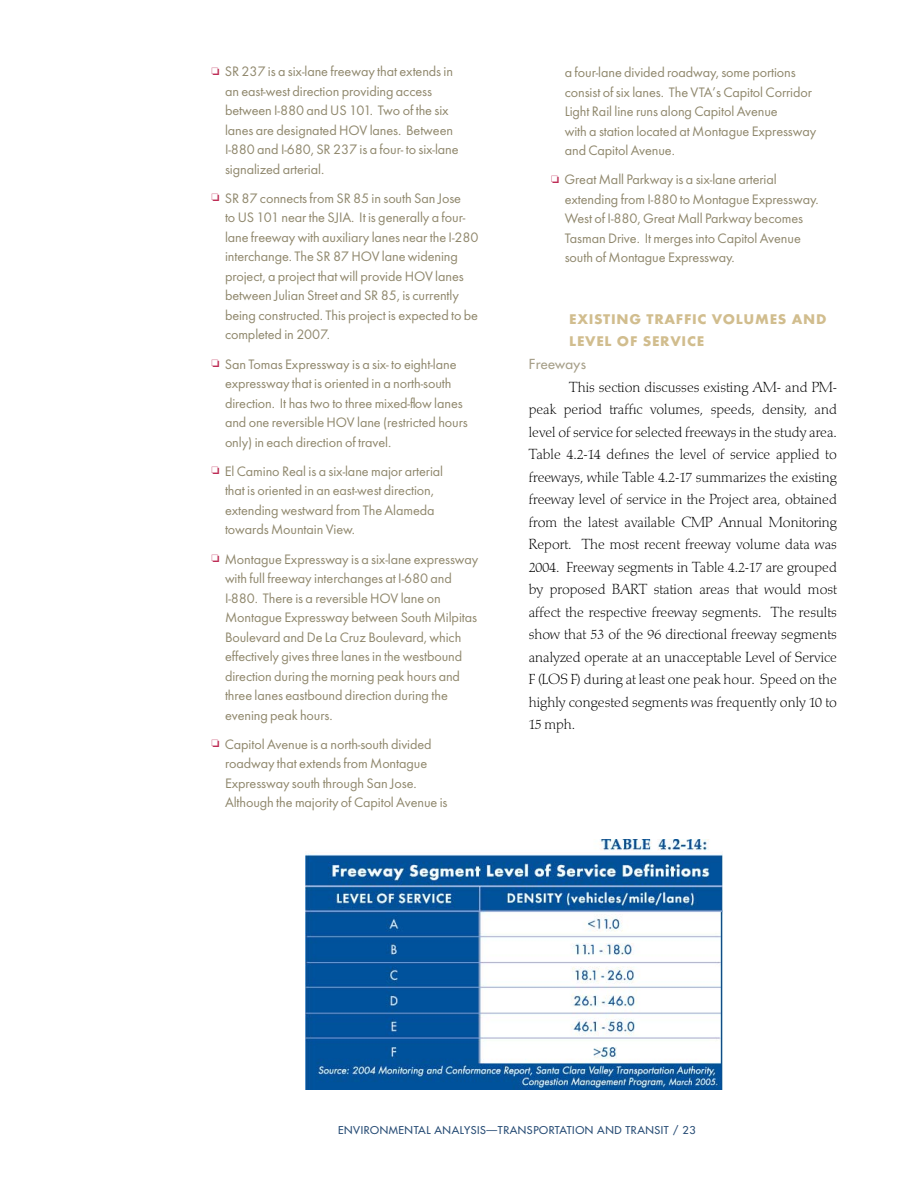
<style>
.page{position:relative;width:918px;height:1188px;background:#fff}
.page>*{position:absolute;margin:0;border:0;box-sizing:border-box;transform-origin:0 0}
.t1{font:15.15px/22.5px "Palatino Lgt H";color:#000;text-align:justify}
.t2{font:14.7px/22.5px "Futura Bld";letter-spacing:.05em;color:#d1bd8e}
.t3{font:14.25px/19.5px "Futura";letter-spacing:-.005em;color:#8f876c}
.t4{font:13.5px "Futura";letter-spacing:.025em;color:#a7a08a}
.t5{font:10.5px "Futura";letter-spacing:.05em;color:#264b74}
.s1{color:#be2d56}
</style>
<div class="page">
<img style="left:306px;top:839px;width:417px;height:250px">
<p class="t3" style="left:225px;top:63px;width:235px;text-indent:-14px"><span class="s1">□</span> SR 237 is a six-lane freeway that extends in an east-west direction providing access between I-880 and US 101. Two of the six lanes are designated HOV lanes. Between I-880 and I-680, SR 237 is a four- to six-lane signalized arterial.</p>
<p class="t3" style="left:225px;top:190px;width:255px;text-indent:-14px"><span class="s1">□</span> SR 87 connects from SR 85 in south San Jose<br>to US 101 near the SJIA. It is generally a four&shy;lane freeway with auxiliary lanes near the I-280 interchange. The SR 87 HOV lane widening project, a project that will provide HOV lanes between Julian Street and SR 85, is currently being constructed. This project is expected to be completed in 2007.</p>
<p class="t3" style="left:225px;top:355px;width:244px;text-indent:-14px"><span class="s1">□</span> San Tomas Expressway is a six- to eight-lane expressway that is oriented in a north-south direction. It has two to three mixed-flow lanes and one reversible HOV lane (restricted hours only) in each direction of travel.</p>
<p class="t3" style="left:225px;top:463px;width:220px;text-indent:-14px"><span class="s1">□</span> El Camino Real is a six-lane major arterial that is oriented in an east-west direction, extending westward from The Alameda towards Mountain View.</p>
<p class="t3" style="left:225px;top:550px;width:255px;text-indent:-14px"><span class="s1">□</span> Montague Expressway is a six-lane expressway with full freeway interchanges at I-680 and I-880. There is a reversible HOV lane on Montague Expressway between South Milpitas Boulevard and De La Cruz Boulevard, which effectively gives three lanes in the westbound direction during the morning peak hours and three lanes eastbound direction during the evening peak hours.</p>
<p class="t3" style="left:225px;top:736px;width:224px;text-indent:-14px"><span class="s1">□</span> Capitol Avenue is a north-south divided roadway that extends from Montague Expressway south through San Jose.<br>Although the majority of Capitol Avenue is</p>
<p class="t3" style="left:565px;top:64px;width:253px">a four-lane divided roadway, some portions consist of six lanes. The VTA’s Capitol Corridor Light Rail line runs along Capitol Avenue<br>with a station located at Montague Expressway and Capitol Avenue.</p>
<p class="t3" style="left:565px;top:171px;width:256px;text-indent:-14px"><span class="s1">□</span> Great Mall Parkway is a six-lane arterial extending from I-880 to Montague Expressway.<br>West of I-880, Great Mall Parkway becomes Tasman Drive. It merges into Capitol Avenue south of Montague Expressway.</p>
<p class="t2" style="left:569px;top:309px;width:259px">EXISTING TRAFFIC VOLUMES AND<br>LEVEL OF SERVICE</p>
<p class="t4" style="left:529px;top:355px;width:59px">Freeways</p>
<p class="t1" style="left:529px;top:376px;width:310px;text-indent:40px">This section discusses existing AM- and PM&shy;peak period traffic volumes, speeds, density, and level of service for selected freeways in the study area.<br>Table 4.2-14 defines the level of service applied to freeways, while Table 4.2-17 summarizes the existing freeway level of service in the Project area, obtained from the latest available CMP Annual Monitoring Report. The most recent freeway volume data was 2004. Freeway segments in Table 4.2-17 are grouped by proposed BART station areas that would most affect the respective freeway segments. The results show that 53 of the 96 directional freeway segments analyzed operate at an unacceptable Level of Service F (LOS F) during at least one peak hour. Speed on the highly congested segments was frequently only 10 to 15 mph.</p>
<p class="t5" style="left:338px;top:1123px;width:359px">ENVIRONMENTAL ANALYSIS—TRANSPORTATION AND TRANSIT / 23</p>
</div>
